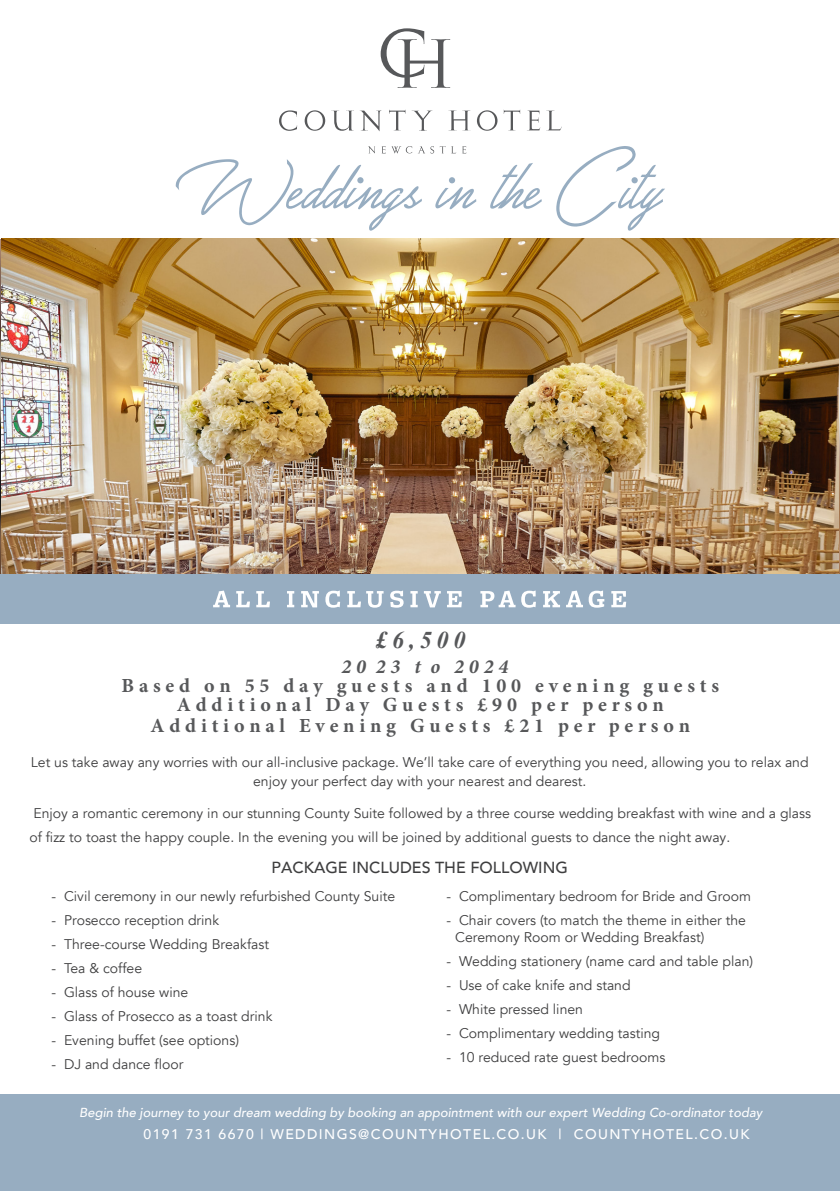
<style>
.page{position:relative;width:840px;height:1191px;background:#fff}
.page>*{position:absolute;margin:0;border:0;box-sizing:border-box;transform-origin:0 0}
.t1{font:italic 700 24px "Times New Roman";color:#57585a}
.t2{font:700 20px/19.8px "Minion Pro";letter-spacing:.24em;color:#57585a;text-align:center}
.t3{font:500 16px "Avenir";color:#3e3e3f}
.t4{font:14px/16.8px "Avenir";color:#3e3e3f}
.t5{font:500 14px "Avenir";letter-spacing:.1em;color:#fff}
.t6{font:italic 500 13px "Avenir";color:#fff}
.s1{font-style:italic}
</style>
<div class="page">
<svg style="left:380px;top:28px;width:70px;height:60px"></svg>
<svg style="left:279px;top:110px;width:18px;height:21px"></svg>
<svg style="left:331px;top:110px;width:50px;height:21px"></svg>
<svg style="left:389px;top:110px;width:16px;height:20px"></svg>
<svg style="left:411px;top:110px;width:21px;height:21px"></svg>
<svg style="left:448px;top:110px;width:22px;height:20px"></svg>
<svg style="left:503px;top:110px;width:17px;height:20px"></svg>
<svg style="left:527px;top:110px;width:13px;height:20px"></svg>
<svg style="left:548px;top:111px;width:13px;height:19px"></svg>
<svg style="left:304px;top:110px;width:21px;height:21px"></svg>
<svg style="left:477px;top:110px;width:20px;height:21px"></svg>
<div style="left:0;top:539px;width:839px;height:84px;background:#97adc1"></div>
<svg style="left:213px;top:590px;width:413px;height:17px"></svg>
<div style="left:0;top:1094px;width:839px;height:97px;background:#97adc1"></div>
<svg style="left:175px;top:146px;width:301px;height:85px"></svg>
<svg style="left:490px;top:163px;width:51px;height:46px"></svg>
<svg style="left:556px;top:146px;width:108px;height:85px"></svg>
<img style="left:1px;top:239px;width:837px;height:334px">
<p class="t1" style="left:375px;top:623px;width:91px">£6,500</p>
<p class="t2" style="left:121px;top:656px;width:598px"><span class="s1">20 23 t o 2024<br></span>Based on 55 day guests and 100 evening guests Additional Day Guests £90 per person Additional Evening Guests £21 per person</p>
<p class="t4" style="left:31px;top:752px;width:778px;line-height:19.4px;text-align:center">Let us take away any worries with our all-inclusive package. We’ll take care of everything you need, allowing you to relax and enjoy your perfect day with your nearest and dearest.</p>
<p class="t4" style="left:29px;top:801px;width:782px;line-height:24px">Enjoy a romantic ceremony in our stunning County Suite followed by a three course wedding breakfast with wine and a glass of fizz to toast the happy couple. In the evening you will be joined by additional guests to dance the night away.</p>
<p class="t3" style="left:271px;top:854px;width:298px">PACKAGE INCLUDES THE FOLLOWING</p>
<p class="t4" style="left:52px;top:887px;width:345px">- Civil ceremony in our newly refurbished County Suite</p>
<p class="t4" style="left:52px;top:911px;width:169px">- Prosecco reception drink</p>
<p class="t4" style="left:52px;top:935px;width:219px">- Three-course Wedding Breakfast</p>
<p class="t4" style="left:52px;top:959px;width:92px">- Tea &amp; coffee</p>
<p class="t4" style="left:52px;top:983px;width:138px">- Glass of house wine</p>
<p class="t4" style="left:52px;top:1007px;width:222px">- Glass of Prosecco as a toast drink</p>
<p class="t4" style="left:52px;top:1031px;width:189px">- Evening buffet (see options)</p>
<p class="t4" style="left:52px;top:1055px;width:133px">- DJ and dance floor</p>
<p class="t4" style="left:446px;top:888px;width:306px">- Complimentary bedroom for Bride and Groom</p>
<p class="t4" style="left:455px;top:912px;width:292px;text-indent:-9px">- Chair covers (to match the theme in either the<br>Ceremony Room or Wedding Breakfast)</p>
<p class="t4" style="left:446px;top:952px;width:308px">- Wedding stationery (name card and table plan)</p>
<p class="t4" style="left:446px;top:976px;width:185px">- Use of cake knife and stand</p>
<p class="t4" style="left:446px;top:1000px;width:138px">- White pressed linen</p>
<p class="t4" style="left:446px;top:1024px;width:215px">- Complimentary wedding tasting</p>
<p class="t4" style="left:446px;top:1048px;width:220px">- 10 reduced rate guest bedrooms</p>
<p class="t6" style="left:79px;top:1104px;width:684px">Begin the journey to your dream wedding by booking an appointment with our expert Wedding Co-ordinator today</p>
<p class="t5" style="left:143px;top:1122px;width:607px">0191 731 6670 | WEDDINGS@COUNTYHOTEL.CO.UK | COUNTYHOTEL.CO.UK</p>
</div>
